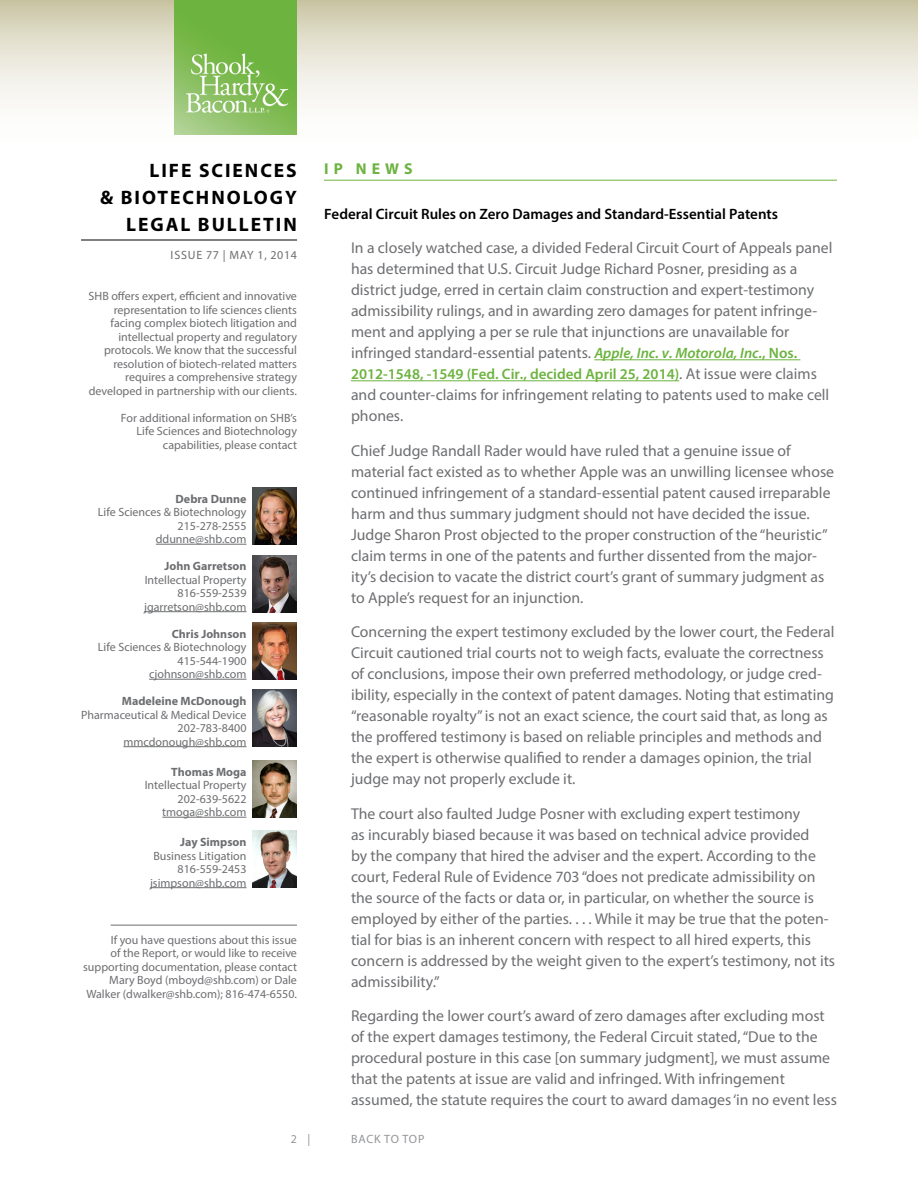
<style>
.page{position:relative;width:918px;height:1188px;background:#fff}
.page>*{position:absolute;margin:0;border:0;box-sizing:border-box;transform-origin:0 0}
.t1{font:700 19.5px "Myriad Pro";letter-spacing:.1em;color:#000}
.t2{font:15.75px/21px "Myriad Pro";color:#6d6e71}
.t3{font:700 15.75px "Myriad Pro";color:#6cb33f}
.t4{font:600 15px "Myriad Pro";color:#6cb33f}
.t5{font:600 15px "Myriad Pro";color:#000}
.t6{font:12px/13.5px "Myriad Pro";color:#6d6e71;text-align:right}
.t7{font:700 12px "Myriad Pro";color:#6d6e71}
.t8{font:12px "Myriad Pro";letter-spacing:.055em;color:#6d6e71}
.t9{font:12px "Myriad Pro";color:#939598}
.s1{font-weight:600;font-style:italic;font-size:15px;color:#6cb33f}
.s2{font-weight:600;font-size:15px;color:#6cb33f}
.s3{font-weight:400;font-size:15.75px;color:#6d6e71}
</style>
<div class="page">
<svg style="left:0;top:0;width:918px;height:135px"></svg>
<hr style="left:81px;top:240px;width:216px;height:1px;background:#000">
<img style="left:175px;top:0;width:122px;height:135px">
<hr style="left:324px;top:180px;width:513px;height:1px;background:#6cb33f">
<hr style="left:594px;top:359px;width:206px;height:1px;background:#6cb33f">
<hr style="left:351px;top:380px;width:328px;height:1px;background:#6cb33f">
<hr style="left:156px;top:544px;width:91px;height:1px;background:#6d6e71">
<hr style="left:144px;top:611px;width:103px;height:1px;background:#6d6e71">
<hr style="left:149px;top:679px;width:98px;height:1px;background:#6d6e71">
<hr style="left:123px;top:746px;width:124px;height:1px;background:#6d6e71">
<hr style="left:162px;top:817px;width:85px;height:1px;background:#6d6e71">
<hr style="left:150px;top:887px;width:97px;height:1px;background:#6d6e71">
<hr style="left:111px;top:925px;width:186px;height:1px;background:#6d6e71">
<img style="left:253px;top:761px;width:44px;height:57px">
<img style="left:253px;top:487px;width:44px;height:57px">
<img style="left:253px;top:689px;width:44px;height:57px">
<img style="left:253px;top:622px;width:44px;height:57px">
<img style="left:253px;top:555px;width:44px;height:57px">
<img style="left:253px;top:830px;width:44px;height:57px">
<p class="t1" style="left:150px;top:157px;width:149px">life sciences</p>
<p class="t1" style="left:100px;top:184px;width:198px">&amp; BIOTECHnology</p>
<p class="t1" style="left:126px;top:211px;width:13px">LEG</p>
<p class="t1" style="left:166px;top:211px;width:73px">AL BULLE</p>
<p class="t1" style="left:263px;top:211px;width:23px">TIN</p>
<p class="t8" style="left:171px;top:248px;width:128px">Issue 77 | MAY 1, 2014</p>
<p class="t6" style="left:89px;top:289px;width:210px">SHB offers expert, efficient and innovative representation to life sciences clients facing complex biotech litigation and intellectual property and regulatory protocols. We know that the successful resolution of biotech-related matters requires a comprehensive strategy developed in partnership with our clients.</p>
<p class="t6" style="left:121px;top:411px;width:178px">For additional information on SHB’s<br>Life Sciences and Biotechnology capabilities, please contact</p>
<p class="t7" style="left:176px;top:491px;width:72px">Debra Dunne</p>
<p class="t6" style="left:98px;top:505px;width:150px">Life Sciences &amp; Biotechnology<br>215-278-2555 ddunne@shb.com</p>
<p class="t7" style="left:165px;top:558px;width:83px">John Garretson</p>
<p class="t6" style="left:144px;top:573px;width:104px">Intellectual Property<br>816-559-2539 jgarretson@shb.com</p>
<p class="t7" style="left:172px;top:626px;width:76px">Chris Johnson</p>
<p class="t6" style="left:98px;top:640px;width:150px">Life Sciences &amp; Biotechnology<br>415-544-1900 cjohnson@shb.com</p>
<p class="t7" style="left:122px;top:693px;width:126px">Madeleine McDonough</p>
<p class="t6" style="left:81px;top:708px;width:167px">Pharmaceutical &amp; Medical Device<br>202-783-8400 mmcdonough@shb.com</p>
<p class="t7" style="left:171px;top:764px;width:77px">Thomas Moga</p>
<p class="t6" style="left:145px;top:778px;width:103px">Intellectual Property<br>202-639-5622 tmoga@shb.com</p>
<p class="t7" style="left:180px;top:834px;width:68px">Jay Simpson</p>
<p class="t6" style="left:150px;top:849px;width:98px">Business Litigation<br>816-559-2453 jsimpson@shb.com</p>
<p class="t6" style="left:83px;top:933px;width:215px">If you have questions about this issue<br>of the Report, or would like to receive supporting documentation, please contact Mary Boyd (mboyd@shb.com) or Dale Walker (dwalker@shb.com); 816-474-6550.</p>
<p class="t9" style="left:291px;top:1132px;width:21px">2 |</p>
<p class="t3" style="left:324px;top:158px;width:90px">IP News</p>
<p class="t5" style="left:324px;top:204px;width:456px">Federal Circuit Rules on Zero Damages and Standard-Essential Patents</p>
<p class="t2" style="left:351px;top:237px;width:483px">In a closely watched case, a divided Federal Circuit Court of Appeals panel has determined that U.S. Circuit Judge Richard Posner, presiding as a district judge, erred in certain claim construction and expert-testimony admissibility rulings, and in awarding zero damages for patent infringe&shy;ment and applying a per se rule that injunctions are unavailable for infringed standard-essential patents. <span class="s1">Apple, Inc. v. Motorola, Inc.</span><span class="s2">, Nos.</span></p>
<p class="t4" style="left:351px;top:365px;width:467px">2012-1548, -1549 (Fed. Cir., decided April 25, 2014)<span class="s3">. At issue were claims</span></p>
<p class="t2" style="left:351px;top:384px;width:480px">and counter-claims for infringement relating to patents used to make cell phones.</p>
<p class="t2" style="left:351px;top:440px;width:485px">Chief Judge Randall Rader would have ruled that a genuine issue of material fact existed as to whether Apple was an unwilling licensee whose continued infringement of a standard-essential patent caused irreparable harm and thus summary judgment should not have decided the issue.<br>Judge Sharon Prost objected to the proper construction of the “heuristic” claim terms in one of the patents and further dissented from the major&shy;ity’s decision to vacate the district court’s grant of summary judgment as to Apple’s request for an injunction.</p>
<p class="t2" style="left:351px;top:621px;width:485px">Concerning the expert testimony excluded by the lower court, the Federal Circuit cautioned trial courts not to weigh facts, evaluate the correctness of conclusions, impose their own preferred methodology, or judge cred&shy;ibility, especially in the context of patent damages. Noting that estimating “reasonable royalty” is not an exact science, the court said that, as long as the proffered testimony is based on reliable principles and methods and the expert is otherwise qualified to render a damages opinion, the trial judge may not properly exclude it.</p>
<p class="t2" style="left:351px;top:803px;width:486px">The court also faulted Judge Posner with excluding expert testimony<br>as incurably biased because it was based on technical advice provided<br>by the company that hired the adviser and the expert. According to the court, Federal Rule of Evidence 703 “does not predicate admissibility on the source of the facts or data or, in particular, on whether the source is employed by either of the parties. . . . While it may be true that the poten&shy;tial for bias is an inherent concern with respect to all hired experts, this concern is addressed by the weight given to the expert’s testimony, not its admissibility.”</p>
<p class="t2" style="left:351px;top:1005px;width:488px">Regarding the lower court’s award of zero damages after excluding most of the expert damages testimony, the Federal Circuit stated, “Due to the procedural posture in this case [on summary judgment], we must assume that the patents at issue are valid and infringed. With infringement assumed, the statute requires the court to award damages ‘in no event less</p>
<p class="t9" style="left:351px;top:1132px;width:9px">back</p>
<p class="t9" style="left:384px;top:1132px;width:27px">to top</p>
</div>
